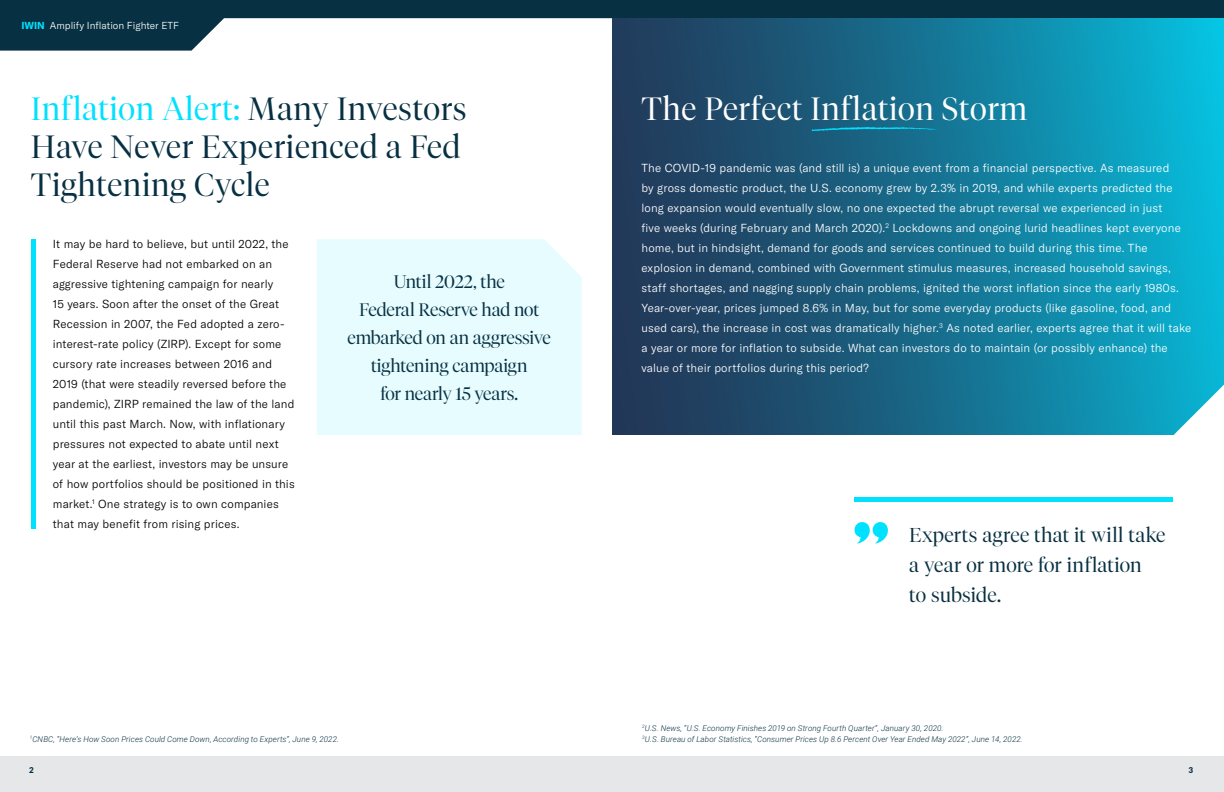
<style>
.page{position:relative;width:1224px;height:792px;background:#fff}
.page>*{position:absolute;margin:0;border:0;box-sizing:border-box;transform-origin:0 0}
.t1{font:300 32px/38px "Tiempos Fine";letter-spacing:.02em;color:#073042}
.t2{font:300 32px "Tiempos Fine";letter-spacing:.02em;color:#00e0ff}
.t3{font:300 32px "Tiempos Fine";letter-spacing:.02em;color:#fff}
.t4{font:300 20px/30px "Tiempos Fine";letter-spacing:.005em;color:#073042}
.t5{font:300 18px/28px "Tiempos Fine";letter-spacing:-.015em;color:#073042;text-align:center}
.t6{font:300 11.5px/20px "GT America";letter-spacing:.01em;color:#fff}
.t7{font:300 11.5px/20px "GT America";letter-spacing:.01em;color:#000}
.t8{font:300 10px "GT America";color:#fff}
.t9{font:italic 300 8px/11px "Roboto";letter-spacing:.01em;color:#073042}
.t10{font:900 8px "Lato";color:#073042}
.s1{font-weight:700;color:#00e0ff}
.s2{color:#073042}
</style>
<div class="page">
<svg style="left:0;top:0;width:1224px;height:51px;fill:#073042"></svg>
<div style="left:0;top:757px;width:1224px;height:35px;background:#e6e7e8"></div>
<div style="left:613px;top:18px;width:611px;height:417px;background:linear-gradient(to right,#242d4e,#09b5d4)"></div>
<div style="left:317px;top:239px;width:265px;height:196px;background:#e6fcff"></div>
<div style="left:31px;top:239px;width:5px;height:290px;background:#00e0ff"></div>
<svg style="left:812px;top:127px;width:127px;height:5px"></svg>
<svg style="left:1162px;top:385px;width:62px;height:50px"></svg>
<svg style="left:855px;top:522px;width:33px;height:21px"></svg>
<hr style="left:855px;top:497px;width:318px;height:4px;background:#00e0ff">
<p class="t8" style="left:21px;top:20px;width:159px"><span class="s1">IWIN</span> Amplify Inflation Fighter ETF</p>
<h1 class="t2" style="left:31px;top:89px;width:437px">Inflation Alert: <span class="s2">Many Investors</span></h1>
<h1 class="t3" style="left:641px;top:89px;width:387px">The Perfect Inflation Storm</h1>
<h1 class="t1" style="left:31px;top:127px;width:431px">Have Never Experienced a Fed<br>Tightening Cycle</h1>
<p class="t6" style="left:641px;top:158px;width:551px">The COVID-19 pandemic was (and still is) a unique event from a financial perspective. As measured<br>by gross domestic product, the U.S. economy grew by 2.3% in 2019, and while experts predicted the long expansion would eventually slow, no one expected the abrupt reversal we experienced in just<br>five weeks (during February and March 2020).<sup>2</sup> Lockdowns and ongoing lurid headlines kept everyone home, but in hindsight, demand for goods and services continued to build during this time. The explosion in demand, combined with Government stimulus measures, increased household savings, staff shortages, and nagging supply chain problems, ignited the worst inflation since the early 1980s.<br>Year-over-year, prices jumped 8.6% in May, but for some everyday products (like gasoline, food, and used cars), the increase in cost was dramatically higher.<sup>3</sup> As noted earlier, experts agree that it will take a year or more for inflation to subside. What can investors do to maintain (or possibly enhance) the value of their portfolios during this period?</p>
<p class="t7" style="left:53px;top:234px;width:243px">It may be hard to believe, but until 2022, the Federal Reserve had not embarked on an aggressive tightening campaign for nearly<br>15 years. Soon after the onset of the Great Recession in 2007, the Fed adopted a zero&shy;interest-rate policy (ZIRP). Except for some cursory rate increases between 2016 and 2019 (that were steadily reversed before the pandemic), ZIRP remained the law of the land until this past March. Now, with inflationary pressures not expected to abate until next year at the earliest, investors may be unsure of how portfolios should be positioned in this market.<sup>1</sup> One strategy is to own companies that may benefit from rising prices.</p>
<h3 class="t5" style="left:348px;top:267px;width:205px">Until 2022, the<br>Federal Reserve had not embarked on an aggressive tightening campaign<br>for nearly 15 years.</h3>
<h2 class="t4" style="left:909px;top:520px;width:258px">Experts agree that it will take a year or more for inflation<br>to subside.</h2>
<p class="t9" style="left:30px;top:733px;width:311px"><sup>1</sup>CNBC, “Here’s How Soon Prices Could Come Down, According to Experts”, June 9, 2022.</p>
<p class="t9" style="left:642px;top:722px;width:382px"><sup>2</sup>U.S. News, “U.S. Economy Finishes 2019 on Strong Fourth Quarter”, January 30, 2020.<br><sup>3</sup>U.S. Bureau of Labor Statistics, “Consumer Prices Up 8.6 Percent Over Year Ended May 2022”, June 14, 2022.</p>
<p class="t10" style="left:29px;top:766px;width:6px">2</p>
<p class="t10" style="left:1188px;top:766px;width:6px">3</p>
</div>
